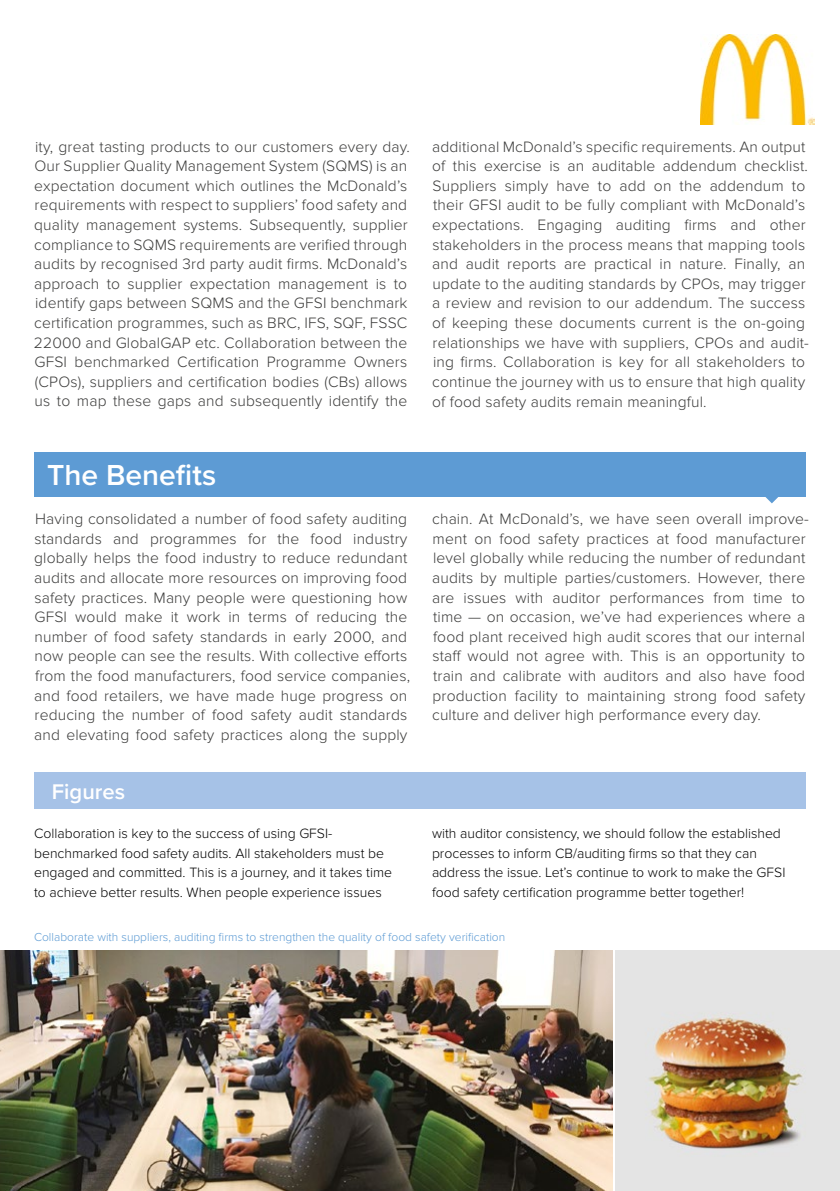
<style>
.page{position:relative;width:840px;height:1191px;background:#fff}
.page>*{position:absolute;margin:0;border:0;box-sizing:border-box;transform-origin:0 0}
.t1{font:600 30px "Proxima Nova";color:#fff}
.t2{font:600 22px "Proxima Nova";color:#fff}
.t3{font:300 15.6px/19.6px "Proxima Nova";letter-spacing:.01em;color:#3c3c3b}
.t4{font:300 14px/19.6px "Proxima Nova";color:#000}
.t5{font:300 12px "Proxima Nova";color:#5d9bd4}
</style>
<div class="page">
<img style="left:700px;top:35px;width:114px;height:90px">
<div style="left:34px;top:453px;width:771px;height:44px;background:#5d9bd4"></div>
<div style="left:34px;top:773px;width:771px;height:36px;background:#a6c2e7"></div>
<svg style="left:765px;top:497px;width:13px;height:6px"></svg>
<img style="left:0;top:950px;width:612px;height:241px">
<img style="left:615px;top:950px;width:224px;height:241px">
<p class="t3" style="left:34px;top:137px;width:377px">ity, great tasting products to our customers every day.<br>Our Supplier Quality Management System (SQMS) is an expectation document which outlines the McDonald’s requirements with respect to suppliers’ food safety and quality management systems. Subsequently, supplier compliance to SQMS requirements are verified through audits by recognised 3rd party audit firms. McDonald’s approach to supplier expectation management is to identify gaps between SQMS and the GFSI benchmark certification programmes, such as BRC, IFS, SQF, FSSC 22000 and GlobalGAP etc. Collaboration between the GFSI benchmarked Certification Programme Owners (CPOs), suppliers and certification bodies (CBs) allows us to map these gaps and subsequently identify the</p>
<p class="t3" style="left:432px;top:137px;width:378px">additional McDonald’s specific requirements. An output of this exercise is an auditable addendum checklist.<br>Suppliers simply have to add on the addendum to their GFSI audit to be fully compliant with McDonald’s expectations. Engaging auditing firms and other stakeholders in the process means that mapping tools and audit reports are practical in nature. Finally, an update to the auditing standards by CPOs, may trigger a review and revision to our addendum. The success of keeping these documents current is the on-going relationships we have with suppliers, CPOs and audit&shy;ing firms. Collaboration is key for all stakeholders to continue the journey with us to ensure that high quality of food safety audits remain meaningful.</p>
<h1 class="t1" style="left:47px;top:452px;width:170px">The Benefits</h1>
<p class="t3" style="left:34px;top:509px;width:377px">Having consolidated a number of food safety auditing standards and programmes for the food industry globally helps the food industry to reduce redundant audits and allocate more resources on improving food safety practices. Many people were questioning how GFSI would make it work in terms of reducing the number of food safety standards in early 2000, and now people can see the results. With collective efforts from the food manufacturers, food service companies, and food retailers, we have made huge progress on reducing the number of food safety audit standards and elevating food safety practices along the supply</p>
<p class="t3" style="left:432px;top:509px;width:378px">chain. At McDonald’s, we have seen overall improve&shy;ment on food safety practices at food manufacturer level globally while reducing the number of redundant audits by multiple parties/customers. However, there are issues with auditor performances from time to time — on occasion, we’ve had experiences where a food plant received high audit scores that our internal staff would not agree with. This is an opportunity to train and calibrate with auditors and also have food production facility to maintaining strong food safety culture and deliver high performance every day.</p>
<h2 class="t2" style="left:52px;top:775px;width:75px">Figures</h2>
<p class="t4" style="left:34px;top:823px;width:359px">Collaboration is key to the success of using GFSI&shy;benchmarked food safety audits. All stakeholders must be engaged and committed. This is a journey, and it takes time to achieve better results. When people experience issues</p>
<p class="t4" style="left:432px;top:823px;width:355px">with auditor consistency, we should follow the established processes to inform CB/auditing firms so that they can address the issue. Let’s continue to work to make the GFSI food safety certification programme better together!</p>
<p class="t5" style="left:34px;top:930px;width:472px">Collaborate with suppliers, auditing firms to strengthen the quality of food safety verification</p>
</div>
